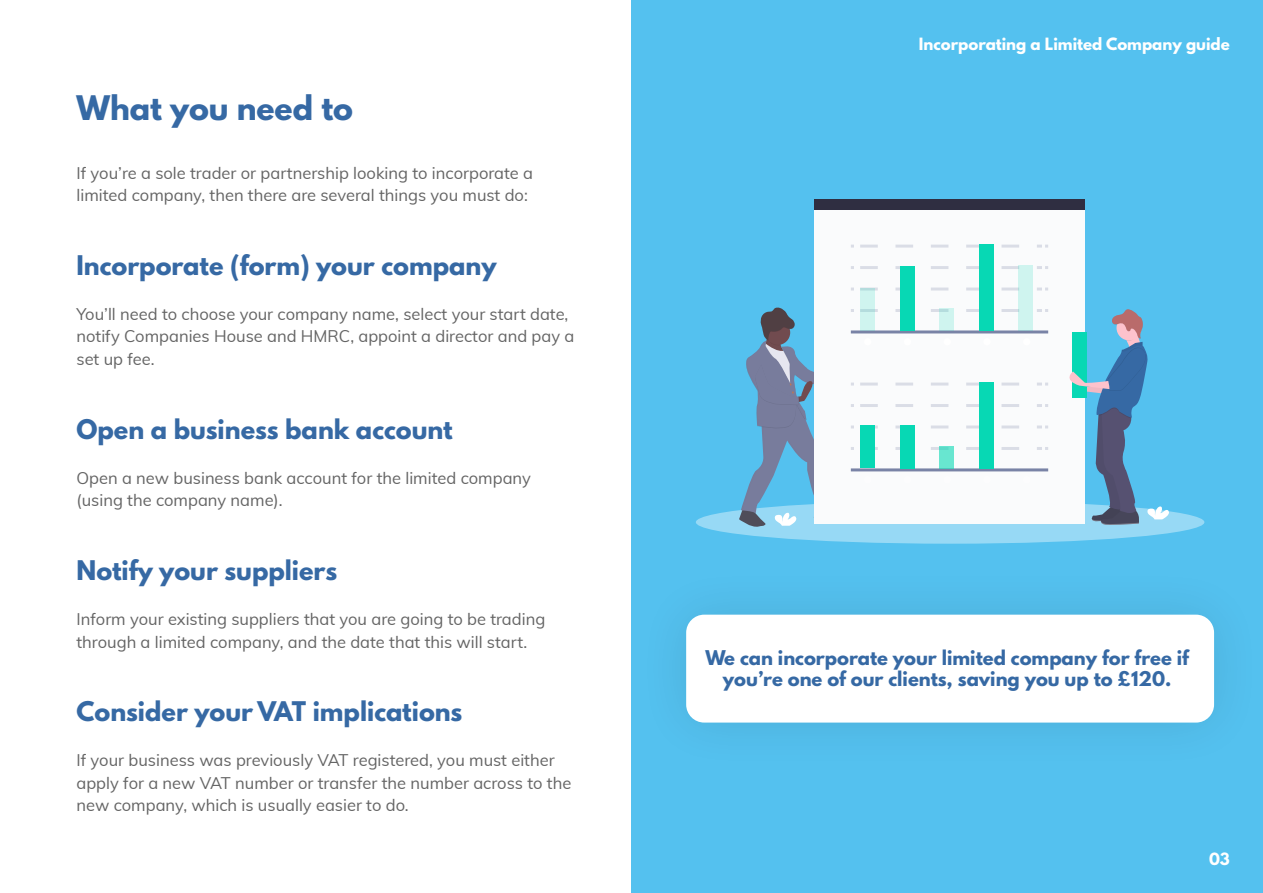
<style>
.page{position:relative;width:1263px;height:893px;background:#fff}
.page>*{position:absolute;margin:0;border:0;box-sizing:border-box;transform-origin:0 0}
.t1{font:30px "The League";color:#3669a4}
.t2{font:700 24px "League Spartan";color:#3669a4}
.t3{font:24px "The League";color:#3669a4}
.t4{font:18px/21.6px "The League";color:#3669a4;text-align:center}
.t5{font:16.5px/22.5px "Muli";color:#646464}
.t6{font:15px "The League";color:#fff}
</style>
<div class="page">
<div style="left:631px;top:0;width:632px;height:893px;background:#54c1ef"></div>
<div style="left:696px;top:501px;width:508px;height:43px;background:#97d9f5;border-radius:50%"></div>
<div style="left:814px;top:200px;width:271px;height:324px;background:#fafbfc"></div>
<div style="left:814px;top:199px;width:271px;height:11px;background:#2f2e41"></div>
<svg style="left:860px;top:288px;width:188px;height:3px"></svg>
<svg style="left:851px;top:244px;width:197px;height:36px"></svg>
<svg style="left:861px;top:288px;width:14px;height:19px"></svg>
<div style="left:900px;top:266px;width:14px;height:65px;background:#07d8b4"></div>
<div style="left:979px;top:244px;width:14px;height:87px;background:#07d8b4"></div>
<div style="left:1019px;top:265px;width:14px;height:65px;background:#cff4ef"></div>
<svg style="left:739px;top:307px;width:309px;height:220px"></svg>
<svg style="left:1069px;top:309px;width:100px;height:216px"></svg>
<div style="left:686px;top:615px;width:528px;height:108px;background:#fff;border-radius:18px"></div>
<h1 class="t1" style="left:76px;top:84px;width:278px">What you need to</h1>
<p class="t5" style="left:76px;top:161px;width:458px">If you’re a sole trader or partnership looking to incorporate a limited company, then there are several things you must do:</p>
<h2 class="t3" style="left:76px;top:246px;width:421px">Incorporate (form) your company</h2>
<p class="t5" style="left:76px;top:302px;width:499px">You’ll need to choose your company name, select your start date, notify Companies House and HMRC, appoint a director and pay a set up fee.</p>
<h2 class="t2" style="left:76px;top:410px;width:378px">Open a business bank account</h2>
<p class="t5" style="left:76px;top:466px;width:456px">Open a new business bank account for the limited company (using the company name).</p>
<h2 class="t2" style="left:76px;top:551px;width:262px">Notify your suppliers</h2>
<p class="t5" style="left:76px;top:607px;width:470px">Inform your existing suppliers that you are going to be trading through a limited company, and the date that this will start.</p>
<h2 class="t2" style="left:76px;top:693px;width:387px">Consider your VAT implications</h2>
<p class="t5" style="left:76px;top:748px;width:496px">If your business was previously VAT registered, you must either apply for a new VAT number or transfer the number across to the new company, which is usually easier to do.</p>
<p class="t6" style="left:919px;top:32px;width:312px">Incorporating a Limited Company guide</p>
<p class="t4" style="left:705px;top:646px;width:485px">We can incorporate your limited company for free if you’re one of our clients, saving you up to £120.</p>
<p class="t6" style="left:1209px;top:847px;width:22px">03</p>
</div>
